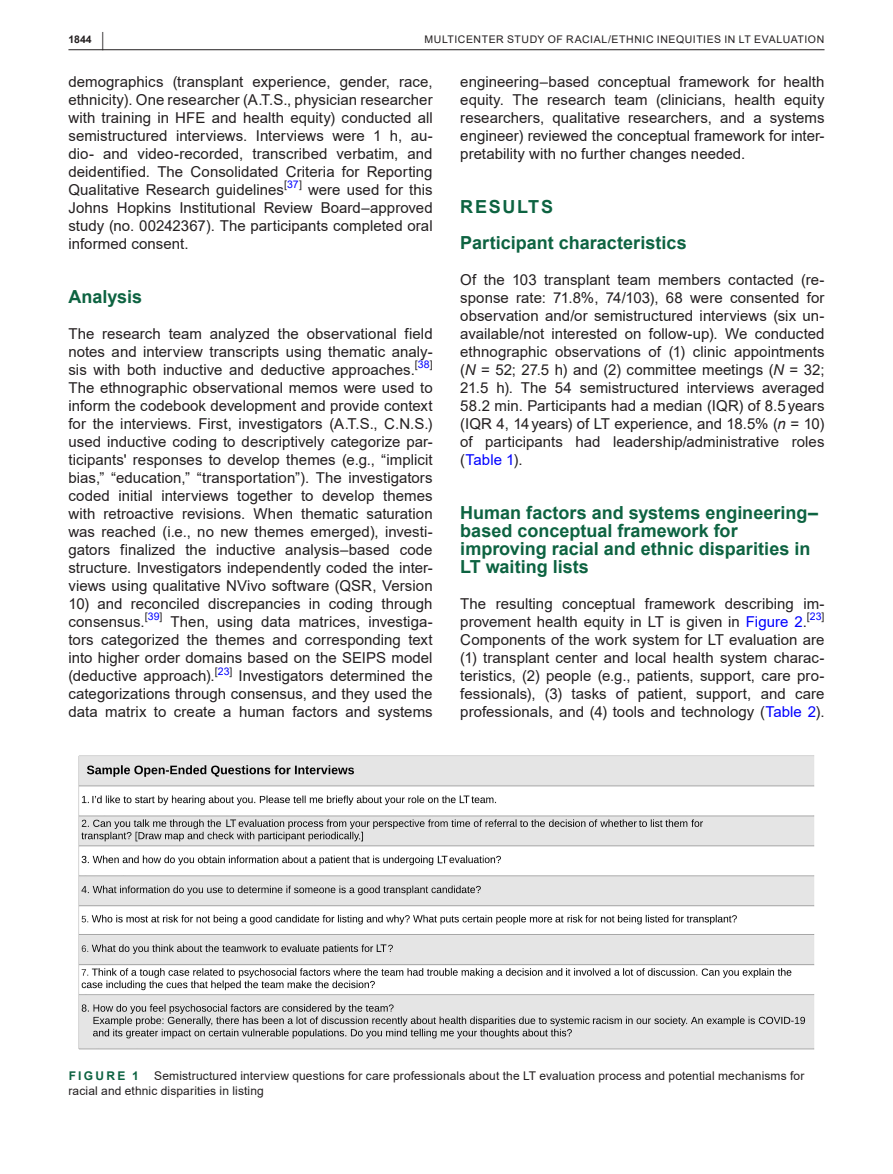
<style>
.page{position:relative;width:893px;height:1174px;background:#fff}
.page>*{position:absolute;margin:0;border:0;box-sizing:border-box;transform-origin:0 0}
.t1{font:700 18px/18px "Arial";color:#0d6341}
.t2{font:15px/18px "Arial";letter-spacing:.005em;color:#231f20;text-align:justify}
.t3{font:12px/15px "Arial";letter-spacing:.01em;color:#231f20}
.t4{font:700 12px "Arial";letter-spacing:.19em;color:#0d6341}
.t5{font:10.5px "Arial";letter-spacing:.055em;color:#231f20}
.t6{font:700 10.5px "Arial";color:#231f20}
.s1{font-size:19.5px}
.s2{font-style:italic}
.s3{color:#00f}
</style>
<div class="page">
<hr style="left:68px;top:49px;width:756px;height:1px;background:#231f20">
<img style="left:79px;top:755px;width:735px;height:294px">
<p class="t6" style="left:68px;top:32px;width:37px">1844 <span class="s1">|</span></p>
<p class="t5" style="left:424px;top:32px;width:401px">MULTICENTER STUDY OF RACIAL/ETHNIC INEQUITIES IN LT EVALUATION</p>
<p class="t2" style="left:68px;top:73px;width:366px">demographics (transplant experience, gender, race, ethnicity). One researcher (A.T.S., physician researcher with training in HFE and health equity) conducted all semistructured interviews. Interviews were 1 h, au&shy;dio- and video-recorded, transcribed verbatim, and deidentified. The Consolidated Criteria for Reporting Qualitative Research guidelines</p>
<p class="t2" style="left:460px;top:73px;width:366px">engineering–based conceptual framework for health equity. The research team (clinicians, health equity researchers, qualitative researchers, and a systems engineer) reviewed the conceptual framework for inter&shy;pretability with no further changes needed.</p>
<p class="t1" style="left:460px;top:189px;width:228px;line-height:36px">RESULTS<br>Participant characteristics</p>
<p class="t2" style="left:460px;top:271px;width:366px">Of the 103 transplant team members contacted (re&shy;sponse rate: 71.8%, 74/103), 68 were consented for observation and/or semistructured interviews (six un&shy;available/not interested on follow-up). We conducted ethnographic observations of (1) clinic appointments (<span class="s2">N</span> = 52; 27.5 h) and (2) committee meetings (<span class="s2">N</span> = 32; 21.5 h). The 54 semistructured interviews averaged 58.2 min. Participants had a median (IQR) of 8.5years (IQR 4, 14years) of LT experience, and 18.5% (<span class="s2">n</span> = 10) of participants had leadership/administrative roles (<span class="s3">Table 1</span>).</p>
<p class="t1" style="left:460px;top:504px;width:359px">Human factors and systems engineering– based conceptual framework for improving racial and ethnic disparities in LT waiting lists</p>
<p class="t2" style="left:460px;top:595px;width:366px">The resulting conceptual framework describing im&shy;provement health equity in LT is given in <span class="s3">Figure 2</span>.</p>
<p class="t5" style="left:284px;top:177px;width:19px">[<span class="s3">37</span>]</p>
<p class="t2" style="left:68px;top:181px;width:366px;text-indent:240px">were used for this Johns Hopkins Institutional Review Board–approved study (no. 00242367). The participants completed oral informed consent.</p>
<p class="t1" style="left:68px;top:288px;width:75px">Analysis</p>
<p class="t2" style="left:68px;top:325px;width:366px">The research team analyzed the observational field notes and interview transcripts using thematic analy&shy;sis with both inductive and deductive approaches.</p>
<p class="t5" style="left:415px;top:357px;width:19px">[<span class="s3">38</span>]</p>
<p class="t2" style="left:68px;top:379px;width:366px">The ethnographic observational memos were used to inform the codebook development and provide context for the interviews. First, investigators (A.T.S., C.N.S.) used inductive coding to descriptively categorize par&shy;ticipants' responses to develop themes (e.g., “implicit bias,” “education,” “transportation”). The investigators coded initial interviews together to develop themes with retroactive revisions. When thematic saturation was reached (i.e., no new themes emerged), investi&shy;gators finalized the inductive analysis–based code structure. Investigators independently coded the inter&shy;views using qualitative NVivo software (QSR, Version</p>
<p class="t2" style="left:68px;top:595px;width:366px">10) and reconciled discrepancies in coding through consensus.</p>
<p class="t5" style="left:145px;top:609px;width:19px">[<span class="s3">39</span>]</p>
<p class="t5" style="left:807px;top:609px;width:19px">[<span class="s3">23</span>]</p>
<p class="t2" style="left:460px;top:631px;width:366px">Components of the work system for LT evaluation are (1) transplant center and local health system charac&shy;teristics, (2) people (e.g., patients, support, care pro&shy;fessionals), (3) tasks of patient, support, and care professionals, and (4) tools and technology (<span class="s3">Table 2</span>).</p>
<p class="t2" style="left:68px;top:613px;width:366px;text-indent:102px">Then, using data matrices, investiga&shy;tors categorized the themes and corresponding text into higher order domains based on the SEIPS model (deductive approach).</p>
<p class="t5" style="left:215px;top:663px;width:19px">[<span class="s3">23</span>]</p>
<p class="t2" style="left:68px;top:667px;width:366px;text-indent:170px">Investigators determined the categorizations through consensus, and they used the data matrix to create a human factors and systems</p>
<p class="t3" style="left:68px;top:1068px;width:737px;text-indent:86px">Semistructured interview questions for care professionals about the LT evaluation process and potential mechanisms for racial and ethnic disparities in listing</p>
<p class="t4" style="left:69px;top:1067px;width:72px">FIGURE 1</p>
</div>
